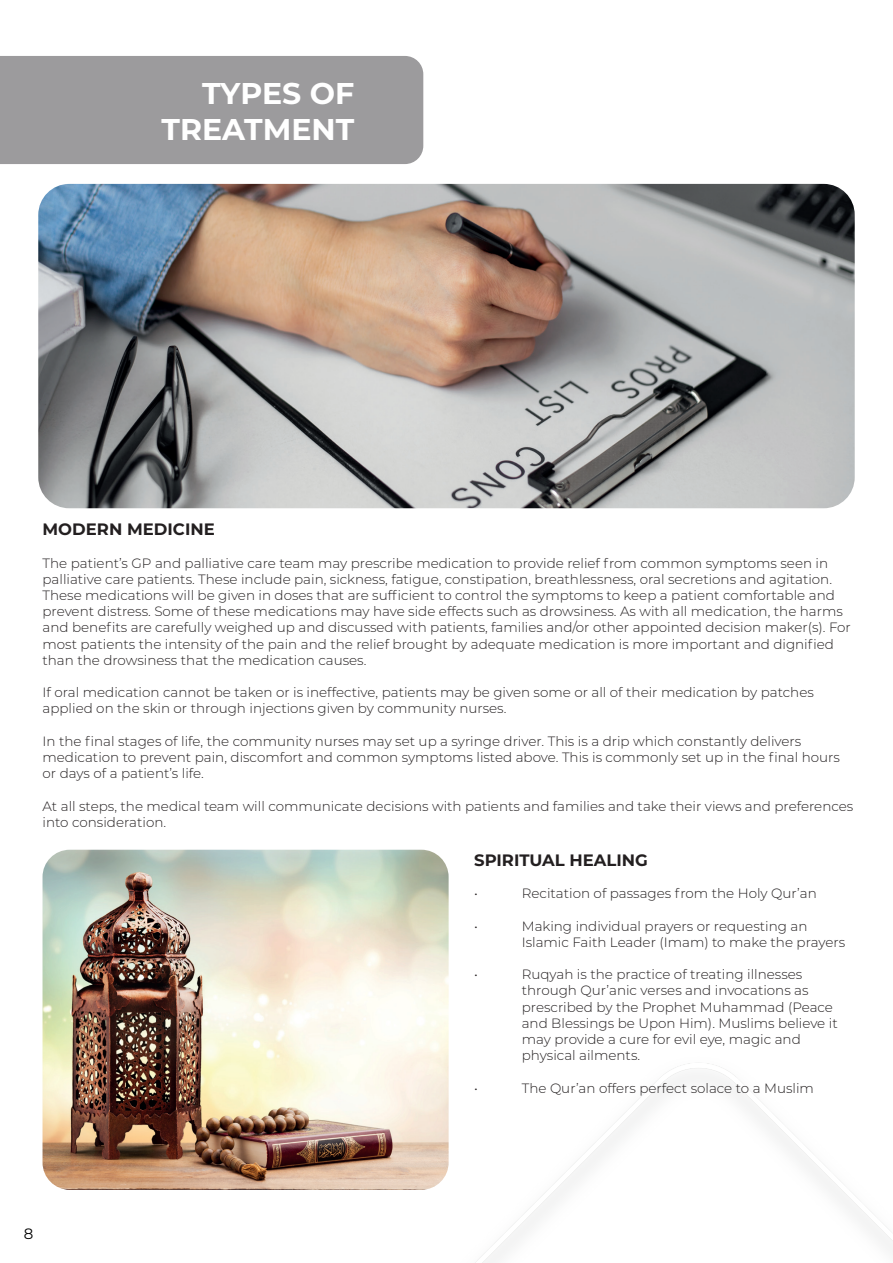
<style>
.page{position:relative;width:893px;height:1263px;background:#fff}
.page>*{position:absolute;margin:0;border:0;box-sizing:border-box;transform-origin:0 0}
.t1{font:700 30px/36px "Montserrat";color:#fff;text-align:right}
.t2{font:700 16.5px "Montserrat";color:#231f20}
.t3{font:15px "Montserrat";color:#000}
.t4{font:300 13.5px/16.2px "Montserrat";color:#231f20}
</style>
<div class="page">
<img style="left:38px;top:184px;width:817px;height:324px">
<img style="left:43px;top:850px;width:406px;height:340px">
<div style="left:0;top:56px;width:424px;height:108px;background:#9c9b9d"></div>
<h1 class="t1" style="left:161px;top:74px;width:194px">TYPES OF<br>TREATMENT</h1>
<p class="t2" style="left:43px;top:517px;width:174px">MODERN MEDICINE</p>
<p class="t4" style="left:43px;top:554px;width:810px">The patient’s GP and palliative care team may prescribe medication to provide relief from common symptoms seen in palliative care patients. These include pain, sickness, fatigue, constipation, breathlessness, oral secretions and agitation.<br>These medications will be given in doses that are sufficient to control the symptoms to keep a patient comfortable and prevent distress. Some of these medications may have side effects such as drowsiness. As with all medication, the harms and benefits are carefully weighed up and discussed with patients, families and/or other appointed decision maker(s). For most patients the intensity of the pain and the relief brought by adequate medication is more important and dignified than the drowsiness that the medication causes.</p>
<p class="t4" style="left:43px;top:684px;width:773px">If oral medication cannot be taken or is ineffective, patients may be given some or all of their medication by patches applied on the skin or through injections given by community nurses.</p>
<p class="t4" style="left:43px;top:732px;width:799px">In the final stages of life, the community nurses may set up a syringe driver. This is a drip which constantly delivers medication to prevent pain, discomfort and common symptoms listed above. This is commonly set up in the final hours or days of a patient’s life.</p>
<p class="t4" style="left:43px;top:797px;width:812px">At all steps, the medical team will communicate decisions with patients and families and take their views and preferences into consideration.</p>
<p class="t2" style="left:474px;top:848px;width:175px">SPIRITUAL HEALING</p>
<p class="t4" style="left:474px;top:885px;width:5px">•</p>
<p class="t4" style="left:522px;top:885px;width:296px">Recitation of passages from the Holy Qur’an</p>
<p class="t4" style="left:474px;top:917px;width:5px">•</p>
<p class="t4" style="left:522px;top:917px;width:325px">Making individual prayers or requesting an<br>Islamic Faith Leader (Imam) to make the prayers</p>
<p class="t4" style="left:474px;top:966px;width:5px">•</p>
<p class="t4" style="left:522px;top:966px;width:317px">Ruqyah is the practice of treating illnesses through Qur’anic verses and invocations as prescribed by the Prophet Muhammad (Peace and Blessings be Upon Him). Muslims believe it may provide a cure for evil eye, magic and physical ailments.</p>
<p class="t4" style="left:474px;top:1079px;width:5px">•</p>
<p class="t4" style="left:522px;top:1079px;width:294px">The Qur’an offers perfect solace to a Muslim</p>
<p class="t3" style="left:24px;top:1223px;width:11px">8</p>
</div>
